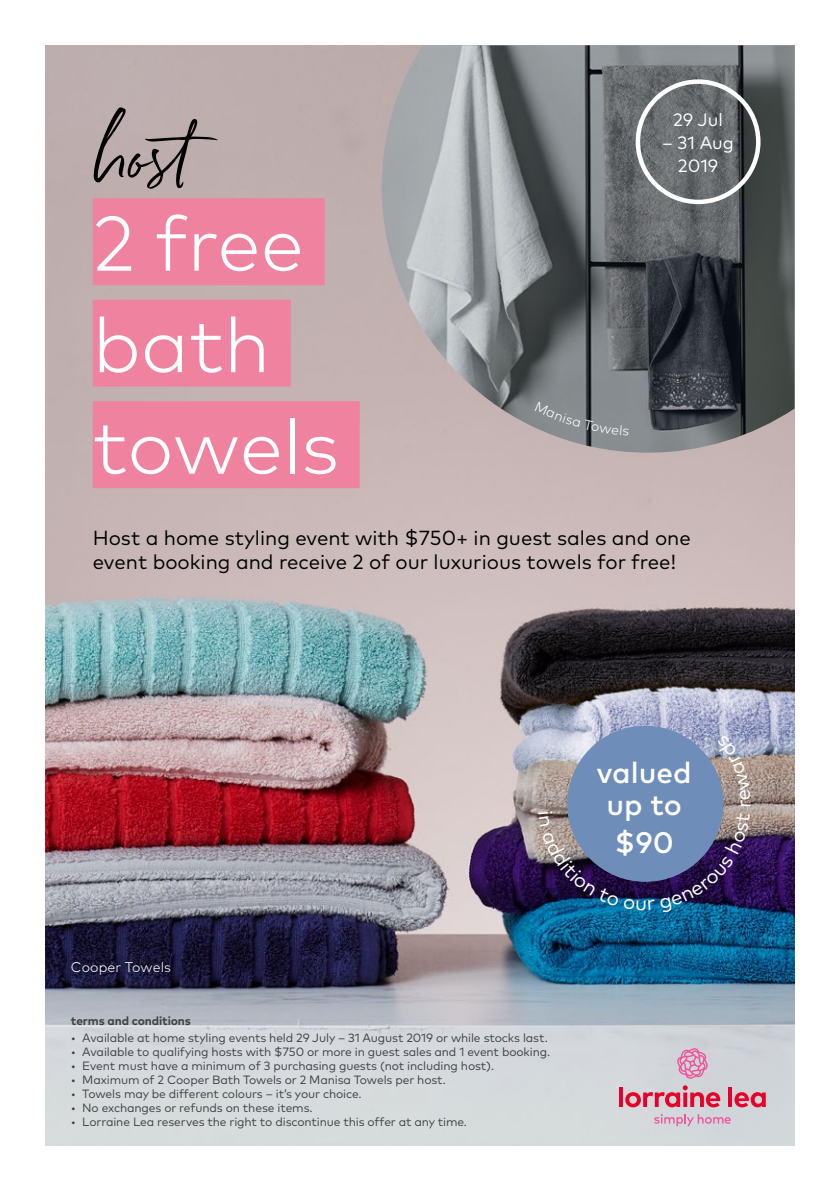
<style>
.page{position:relative;width:840px;height:1191px;background:#fff}
.page>*{position:absolute;margin:0;border:0;box-sizing:border-box;transform-origin:0 0}
.t1{font:300 77.2px/101.4px "Mark OT";color:#fff}
.t2{font:68.6px "Belluga Solid";color:#000}
.t3{font:500 29.6px/32px "Mark OT";color:#fff;text-align:center}
.t4{font:20.4px/24.8px "Mark OT";color:#000}
.t5{font:17.8px/23px "Mark OT";color:#fff;text-align:center}
.t6{font:300 14px "Mark OT";letter-spacing:.01em;color:#fff}
.t7{font:12px "Mark OT";letter-spacing:-.01em;color:#414042}
.t8{font:700 12px "Mark OT";letter-spacing:-.01em;color:#414042}
</style>
<div class="page">
<img style="left:45px;top:45px;width:749px;height:1100px">
<div style="left:93px;top:198px;width:231px;height:87px;background:#ef839f"></div>
<div style="left:93px;top:300px;width:198px;height:87px;background:#ef839f"></div>
<div style="left:93px;top:401px;width:266px;height:87px;background:#ef839f"></div>
<img style="left:381px;top:45px;width:413px;height:407px">
<svg style="left:653px;top:1114px;width:77px;height:12px"></svg>
<svg style="left:618px;top:1087px;width:4px;height:20px"></svg>
<svg style="left:727px;top:1087px;width:4px;height:20px"></svg>
<svg style="left:734px;top:1092px;width:31px;height:15px"></svg>
<svg style="left:625px;top:1048px;width:94px;height:59px;background:#d6aebc"></svg>
<div style="left:635px;top:79px;width:125px;height:125px;border:4px solid #fff;border-radius:50%"></div>
<svg style="left:534px;top:401px;width:94px;height:35px;background:#83878b"></svg>
<svg style="left:538px;top:734px;width:212px;height:178px;background:#657498"></svg>
<h2 class="t2" style="left:93px;top:115px;width:130px">host</h2>
<h1 class="t1" style="left:93px;top:192px;width:248px">2 free bath towels</h1>
<h3 class="t5" style="left:672px;top:108px;width:51px">29 Jul</h3>
<h3 class="t5" style="left:661px;top:131px;width:73px">– 31 Aug<br>2019</h3>
<h3 class="t4" style="left:93px;top:524px;width:599px">Host a home styling event with $750+ in guest sales and one event booking and receive 2 of our luxurious towels for free!</h3>
<p class="t6" style="left:71px;top:959px;width:102px">Cooper Towels</p>
<p class="t8" style="left:71px;top:1012px;width:121px">terms and conditions</p>
<p class="t7" style="left:71px;top:1030px;width:478px">• Available at home styling events held 29 July – 31 August 2019 or while stocks last.</p>
<p class="t7" style="left:71px;top:1044px;width:480px">• Available to qualifying hosts with $750 or more in guest sales and 1 event booking.</p>
<p class="t7" style="left:71px;top:1058px;width:424px">• Event must have a minimum of 3 purchasing guests (not including host).</p>
<p class="t7" style="left:71px;top:1072px;width:376px">• Maximum of 2 Cooper Bath Towels or 2 Manisa Towels per host.</p>
<p class="t7" style="left:71px;top:1086px;width:292px">• Towels may be different colours – it’s your choice.</p>
<p class="t7" style="left:71px;top:1100px;width:243px">• No exchanges or refunds on these items.</p>
<p class="t7" style="left:71px;top:1114px;width:397px">• Lorraine Lea reserves the right to discontinue this offer at any time.</p>
<h3 class="t3" style="left:596px;top:755px;width:96px">valued up to</h3>
<h3 class="t3" style="left:614px;top:825px;width:61px">$90</h3>
</div>
